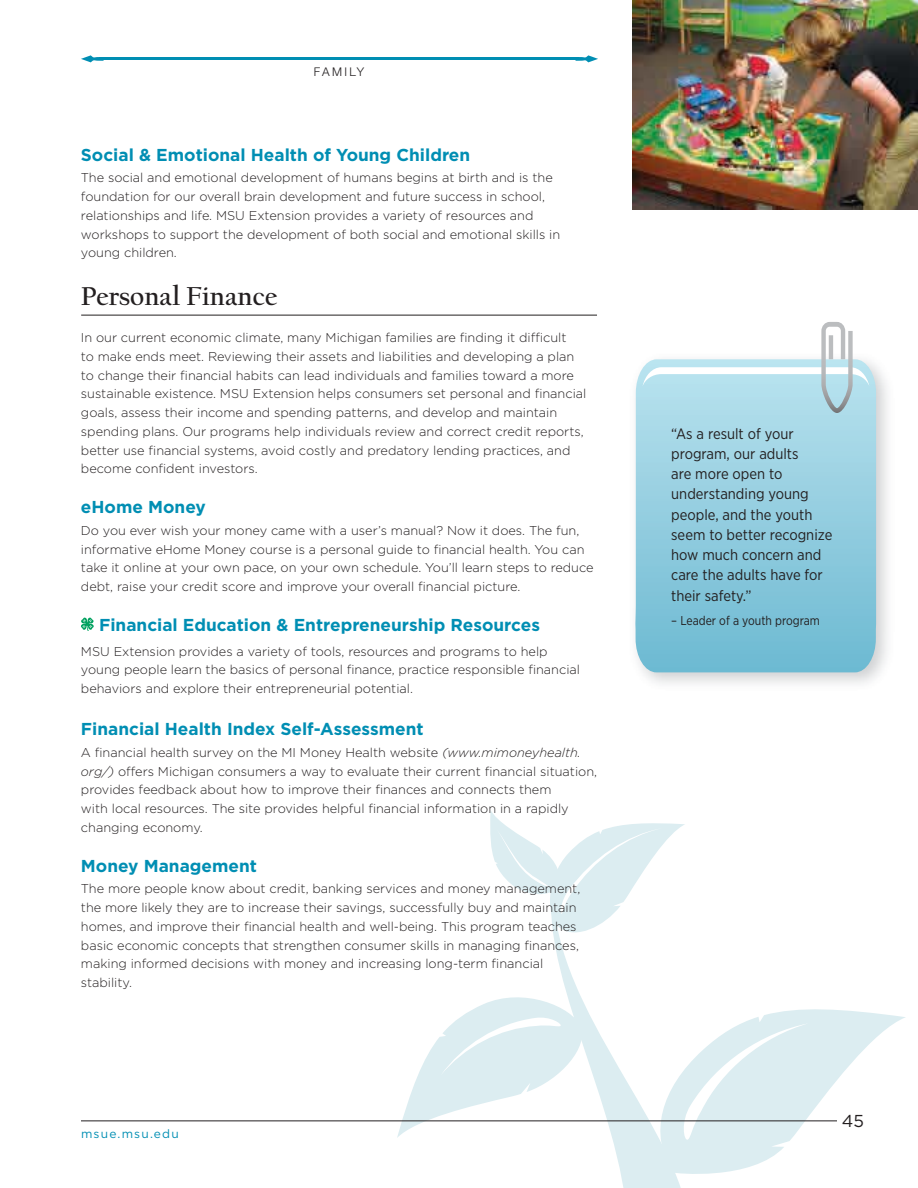
<style>
.page{position:relative;width:918px;height:1188px;background:#fff}
.page>*{position:absolute;margin:0;border:0;box-sizing:border-box;transform-origin:0 0}
.t1{font:700 27px "Californian FB";color:#231f20}
.t2{font:700 17.25px "Gotham";color:#008eb3}
.t3{font:17.25px "Gotham";color:#231f20}
.t4{font:15px/20.2px "Gotham Narrow";color:#231f20}
.t5{font:300 12.75px/18.8px "Gotham";color:#231f20}
.t6{font:12.75px "Gotham Narrow";color:#231f20;scale:.95 1}
.t7{font:12px "Gotham";letter-spacing:.1em;color:#008eb3}
.t8{font:300 12px "Helvetica Neue";letter-spacing:.2em;color:#231f20}
.s1{font-style:italic}
</style>
<div class="page">
<svg style="left:575px;top:55px;width:23px;height:7px"></svg>
<svg style="left:81px;top:55px;width:23px;height:7px"></svg>
<hr style="left:99px;top:58px;width:479px;height:2px;background:#008eb3">
<svg style="left:554px;top:939px;width:127px;height:249px"></svg>
<svg style="left:648px;top:1006px;width:257px;height:176px"></svg>
<svg style="left:397px;top:986px;width:192px;height:152px"></svg>
<svg style="left:490px;top:810px;width:195px;height:129px"></svg>
<svg style="left:81px;top:618px;width:13px;height:13px"></svg>
<hr style="left:81px;top:315px;width:516px;height:1px;background:#231f20">
<img style="left:633px;top:0;width:285px;height:210px">
<img style="left:643px;top:367px;width:245px;height:317px">
<svg style="left:635px;top:362px;width:241px;height:310px;background:#8ecbdd"></svg>
<svg style="left:642px;top:322px;width:227px;height:91px"></svg>
<hr style="left:81px;top:1121px;width:756px;height:1px;background:#231f20">
<p class="t8" style="left:314px;top:68px;width:52px">FAMILY</p>
<h2 class="t2" style="left:81px;top:148px;width:391px">Social &amp; Emotional Health of Young Children</h2>
<p class="t5" style="left:81px;top:169px;width:481px">The social and emotional development of humans begins at birth and is the foundation for our overall brain development and future success in school, relationships and life. MSU Extension provides a variety of resources and workshops to support the development of both social and emotional skills in young children.</p>
<h1 class="t1" style="left:81px;top:284px;width:198px">Personal Finance</h1>
<p class="t5" style="left:81px;top:329px;width:507px">In our current economic climate, many Michigan families are finding it difficult<br>to make ends meet. Reviewing their assets and liabilities and developing a plan to change their financial habits can lead individuals and families toward a more sustainable existence. MSU Extension helps consumers set personal and financial goals, assess their income and spending patterns, and develop and maintain spending plans. Our programs help individuals review and correct credit reports, better use financial systems, avoid costly and predatory lending practices, and become confident investors.</p>
<h2 class="t2" style="left:81px;top:501px;width:126px">eHome Money</h2>
<p class="t5" style="left:81px;top:522px;width:514px">Do you ever wish your money came with a user’s manual? Now it does. The fun, informative eHome Money course is a personal guide to financial health. You can take it online at your own pace, on your own schedule. You’ll learn steps to reduce debt, raise your credit score and improve your overall financial picture.</p>
<h2 class="t2" style="left:99px;top:619px;width:442px">Financial Education &amp; Entrepreneurship Resources</h2>
<p class="t5" style="left:81px;top:643px;width:501px">MSU Extension provides a variety of tools, resources and programs to help young people learn the basics of personal finance, practice responsible financial behaviors and explore their entrepreneurial potential.</p>
<h2 class="t2" style="left:81px;top:723px;width:344px">Financial Health Index Self-Assessment</h2>
<p class="t5" style="left:81px;top:744px;width:518px">A financial health survey on the MI Money Health website <span class="s1">(www.mimoneyhealth. org/)</span> offers Michigan consumers a way to evaluate their current financial situation, provides feedback about how to improve their finances and connects them<br>with local resources. The site provides helpful financial information in a rapidly changing economy.</p>
<h2 class="t2" style="left:81px;top:859px;width:178px">Money Management</h2>
<p class="t5" style="left:81px;top:880px;width:501px">The more people know about credit, banking services and money management, the more likely they are to increase their savings, successfully buy and maintain homes, and improve their financial health and well-being. This program teaches basic economic concepts that strengthen consumer skills in managing finances, making informed decisions with money and increasing long-term financial stability.</p>
<p class="t7" style="left:81px;top:1127px;width:99px">msue.msu.edu</p>
<p class="t4" style="left:671px;top:424px;width:163px">“As a result of your program, our adults<br>are more open to understanding young people, and the youth seem to better recognize how much concern and care the adults have for their safety.”</p>
<p class="t6" style="left:671px;top:616px;width:158px">– Leader of a youth program</p>
<h2 class="t3" style="left:842px;top:1111px;width:24px">45</h2>
</div>
